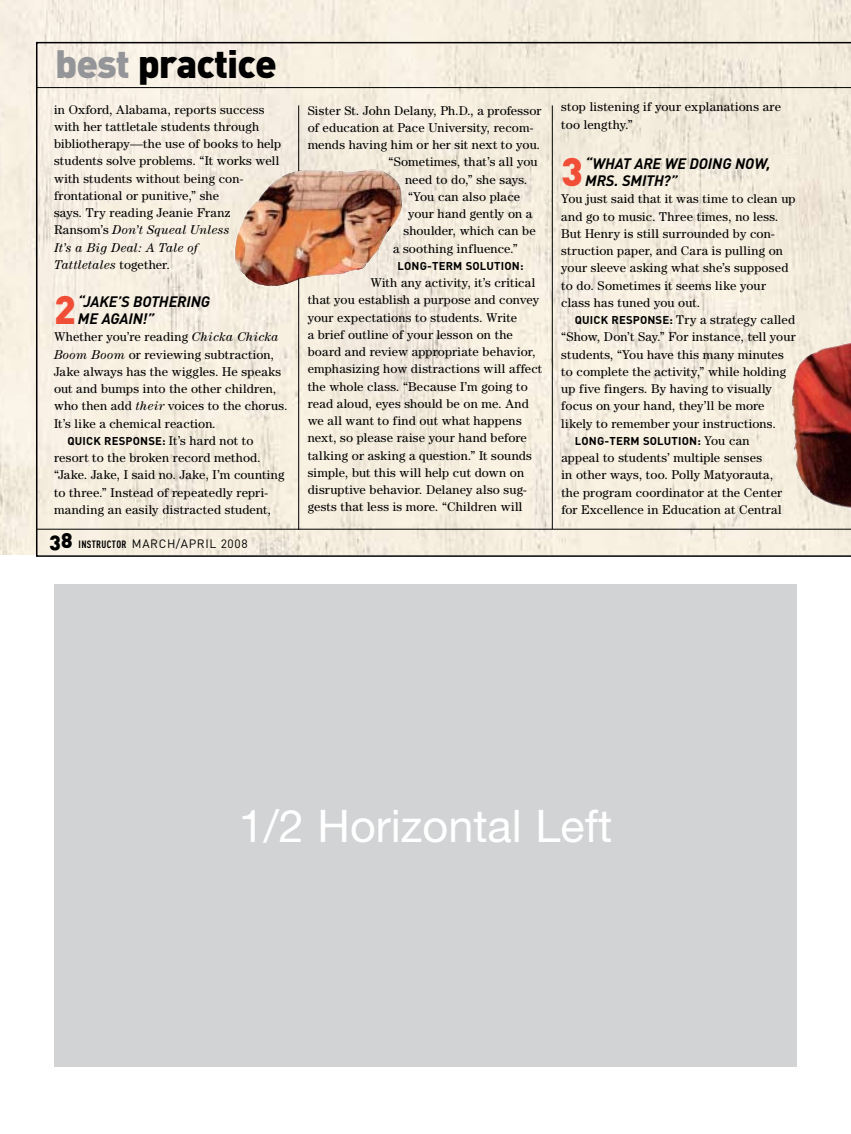
<style>
.page{position:relative;width:851px;height:1134px;background:#fff}
.page>*{position:absolute;margin:0;border:0;box-sizing:border-box;transform-origin:0 0}
.t1{font:45px "Helvetica Neue";color:#fff}
.t2{font:900 39.3px "DIN";color:#f04e37}
.t3{font:900 39px "DIN";letter-spacing:-.025em;color:#000}
.t4{font:italic 700 15px/17.2px "DIN";letter-spacing:-.01em;color:#000}
.t5{font:12.75px/17.2px "Century";letter-spacing:.015em;color:#000}
.t6{font:12px "DIN";letter-spacing:.05em;color:#000}
.t7{font:700 11.25px "DIN";letter-spacing:.015em;color:#000}
.s1{color:#939598}
.s2{font-style:italic}
.s3{font-family:"Century";font-weight:400;font-size:12.75px}
.s4{font-family:"DIN Black Alternate";font-size:21px}
.s5{font-family:"DIN Cond";font-weight:700;font-size:10.5px}
.s6{font-family:"DIN";font-weight:700;font-size:11.25px}
</style>
<div class="page">
<img style="left:0;top:0;width:850px;height:555px">
<div style="left:54px;top:584px;width:742px;height:482px;background:#d1d3d4"></div>
<svg style="left:36px;top:42px;width:814px;height:515px"></svg>
<hr style="left:37px;top:529px;width:813px;height:1px;background:#000">
<hr style="left:37px;top:87px;width:813px;height:1px;background:#000">
<img style="left:235px;top:170px;width:169px;height:115px">
<img style="left:790px;top:343px;width:60px;height:165px">
<h3 class="t3" style="left:55px;top:38px;width:223px"><span class="s1">best</span> practice</h3>
<p class="t5" style="left:54px;top:100px;width:229px">in Oxford, Alabama, reports success with her tattletale students through bibliotherapy—the use of books to help students solve problems. “It works well with students without being con&shy;frontational or punitive,” she<br>says. Try reading Jeanie Franz<br>Ransom’s <span class="s2">Don’t Squeal Unless<br>It’s a Big Deal: A Tale of<br>Tattletales</span> together.</p>
<h2 class="t2" style="left:54px;top:283px;width:23px">2</h2>
<p class="t4" style="left:78px;top:292px;width:134px">“JAKE’S BOTHERING<br>ME AGAIN!”</p>
<p class="t5" style="left:54px;top:328px;width:235px">Whether you’re reading <span class="s2">Chicka Chicka Boom Boom</span> or reviewing subtraction, Jake always has the wiggles. He speaks out and bumps into the other children, who then add <span class="s2">their</span> voices to the chorus.<br>It’s like a chemical reaction.</p>
<p class="t7" style="left:68px;top:433px;width:187px">QUICK RESPONSE: <span class="s3">It’s hard not to</span></p>
<p class="t5" style="left:54px;top:449px;width:232px">resort to the broken record method. “Jake. Jake, I said no. Jake, I’m counting to three.” Instead of repeatedly repri&shy;manding an easily distracted student,</p>
<p class="t6" style="left:50px;top:536px;width:199px"><span class="s4">38</span> <span class="s5">INSTRUCTOR</span> MARCH/APRIL 2008</p>
<p class="t5" style="left:307px;top:102px;width:235px">Sister St. John Delany, Ph.D., a professor</p>
<p class="t5" style="left:307px;top:119px;width:227px">of education at Pace University, recom-</p>
<p class="t5" style="left:307px;top:136px;width:234px">mends having him or her sit next to you.</p>
<p class="t5" style="left:388px;top:153px;width:150px">“Sometimes, that’s all you</p>
<p class="t5" style="left:405px;top:171px;width:124px">need to do,” she says.</p>
<p class="t5" style="left:408px;top:188px;width:114px">“You can also place</p>
<p class="t5" style="left:408px;top:205px;width:126px">your hand gently on a</p>
<p class="t5" style="left:403px;top:222px;width:134px">shoulder, which can be</p>
<p class="t5" style="left:393px;top:240px;width:126px">a soothing influence.”</p>
<p class="t7" style="left:397px;top:259px;width:127px">LONG-TERM SOLUTION:</p>
<p class="t5" style="left:308px;top:274px;width:236px;text-indent:63px">With any activity, it’s critical that you establish a purpose and convey your expectations to students. Write<br>a brief outline of your lesson on the board and review appropriate behavior, emphasizing how distractions will affect the whole class. “Because I’m going to read aloud, eyes should be on me. And we all want to find out what happens next, so please raise your hand before talking or asking a question.” It sounds simple, but this will help cut down on disruptive behavior. Delaney also sug&shy;gests that less is more. “Children will</p>
<p class="t5" style="left:561px;top:98px;width:221px">stop listening if your explanations are too lengthy.”</p>
<h2 class="t2" style="left:561px;top:145px;width:23px">3</h2>
<p class="t4" style="left:585px;top:154px;width:187px">“WHAT ARE WE DOING NOW,<br>MRS. SMITH?”</p>
<p class="t5" style="left:561px;top:190px;width:236px">You just said that it was time to clean up and go to music. Three times, no less.<br>But Henry is still surrounded by con&shy;struction paper, and Cara is pulling on your sleeve asking what she’s supposed to do. Sometimes it seems like your class has tuned you out.</p>
<p class="t5" style="left:561px;top:311px;width:236px;text-indent:14px"><span class="s6">QUICK RESPONSE:</span> Try a strategy called “Show, Don’t Say.” For instance, tell your students, “You have this many minutes to complete the activity,” while holding up five fingers. By having to visually focus on your hand, they’ll be more likely to remember your instructions.</p>
<p class="t7" style="left:574px;top:433px;width:176px">LONG-TERM SOLUTION: <span class="s3">You can</span></p>
<p class="t5" style="left:561px;top:449px;width:222px">appeal to students’ multiple senses<br>in other ways, too. Polly Matyorauta, the program coordinator at the Center for Excellence in Education at Central</p>
<h1 class="t1" style="left:239px;top:800px;width:375px">1/2 Horizontal Left</h1>
</div>
